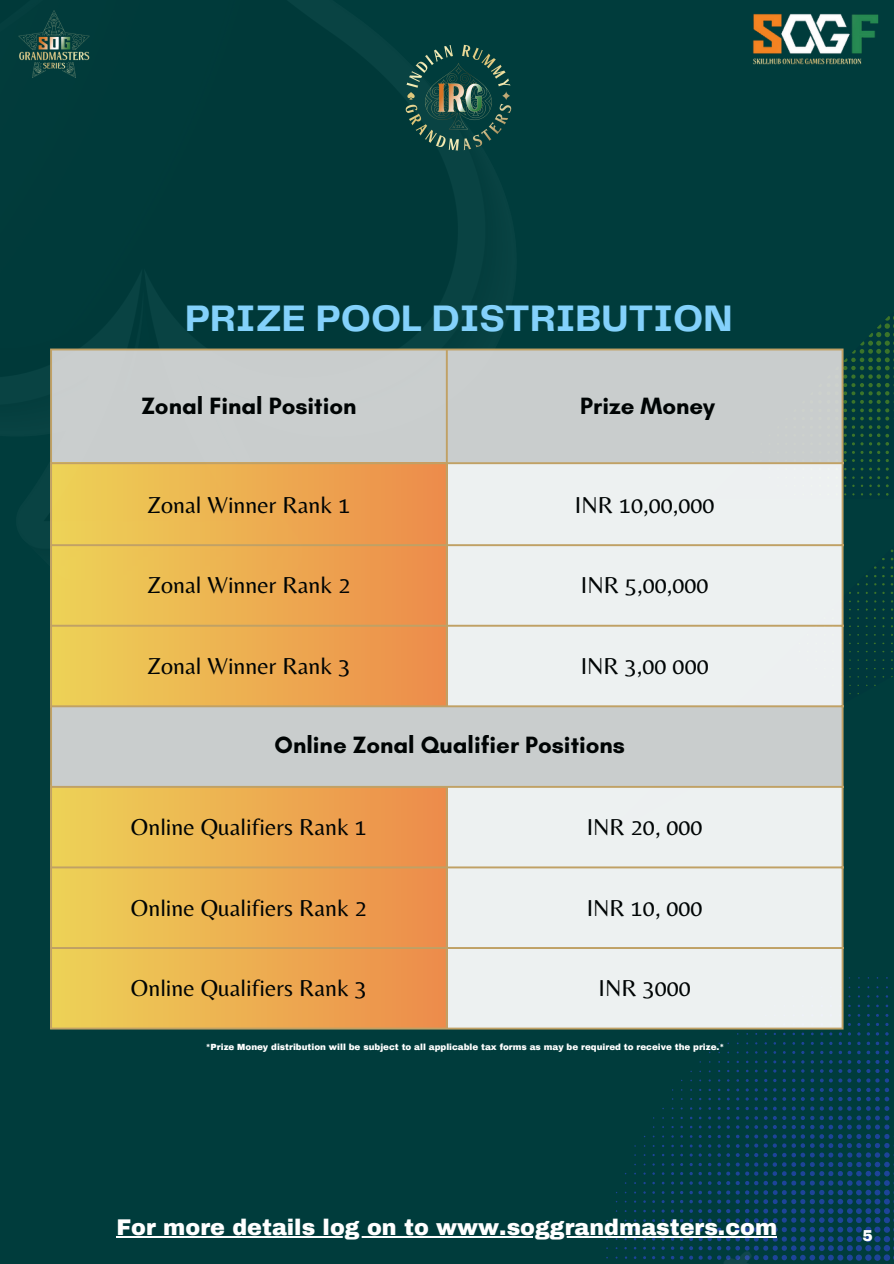
<style>
.page{position:relative;width:894px;height:1264px;background:#fff}
.page>*{position:absolute;margin:0;border:0;box-sizing:border-box;transform-origin:0 0}
.t1{font:700 38.25px "Telegraf";color:#83d1fb}
.t2{font:24px "Belleza";color:#000}
.t3{font:700 24px "Glacial Indifference";color:#000}
.t4{font:900 22.2px "Archivo";color:#fff}
.t5{font:900 15.45px "Archivo";color:#fff}
.t6{font:900 8.7px "Archivo";color:#fff}
</style>
<div class="page">
<div style="left:0;top:0;width:893px;height:1263px;background:#003c3c"></div>
<svg style="left:883px;top:1244px;width:7px;height:7px"></svg>
<svg style="left:874px;top:1244px;width:6px;height:7px"></svg>
<svg style="left:871px;top:1263px;width:19px;height:1px"></svg>
<svg style="left:883px;top:1235px;width:7px;height:7px"></svg>
<svg style="left:874px;top:1235px;width:6px;height:7px"></svg>
<svg style="left:892px;top:1105px;width:2px;height:159px"></svg>
<svg style="left:671px;top:1246px;width:12px;height:3px"></svg>
<svg style="left:671px;top:1209px;width:12px;height:3px"></svg>
<svg style="left:792px;top:1069px;width:12px;height:3px"></svg>
<svg style="left:670px;top:1237px;width:13px;height:3px"></svg>
<svg style="left:871px;top:1041px;width:18px;height:191px"></svg>
<svg style="left:819px;top:1041px;width:52px;height:223px"></svg>
<svg style="left:671px;top:1219px;width:12px;height:12px"></svg>
<svg style="left:661px;top:1219px;width:3px;height:12px"></svg>
<svg style="left:671px;top:1191px;width:12px;height:12px"></svg>
<svg style="left:680px;top:1163px;width:3px;height:12px"></svg>
<svg style="left:671px;top:1181px;width:12px;height:3px"></svg>
<svg style="left:754px;top:1078px;width:79px;height:173px"></svg>
<svg style="left:689px;top:1134px;width:79px;height:117px"></svg>
<svg style="left:874px;top:566px;width:10px;height:3px"></svg>
<svg style="left:893px;top:307px;width:1px;height:130px"></svg>
<svg style="left:886px;top:476px;width:2px;height:11px"></svg>
<svg style="left:843px;top:348px;width:17px;height:97px"></svg>
<svg style="left:860px;top:316px;width:30px;height:154px"></svg>
<svg style="left:843px;top:451px;width:11px;height:11px"></svg>
<svg style="left:860px;top:476px;width:11px;height:11px"></svg>
<svg style="left:843px;top:476px;width:3px;height:11px"></svg>
<svg style="left:843px;top:468px;width:11px;height:2px"></svg>
<div style="left:52px;top:350px;width:789px;height:436px;background:#c9cdcd"></div>
<svg style="left:446px;top:464px;width:395px;height:563px;background:#e7ebea"></svg>
<div style="left:51px;top:463px;width:396px;height:82px;background:linear-gradient(to right,#edd256,#ed8b4b)"></div>
<div style="left:51px;top:545px;width:396px;height:81px;background:linear-gradient(to right,#edd257,#ed8b4b)"></div>
<div style="left:51px;top:625px;width:396px;height:81px;background:linear-gradient(to right,#edd257,#ed8b4b)"></div>
<div style="left:51px;top:786px;width:396px;height:81px;background:linear-gradient(to right,#edd257,#ed8b4b)"></div>
<div style="left:51px;top:867px;width:396px;height:81px;background:linear-gradient(to right,#edd257,#ed8b4b)"></div>
<div style="left:51px;top:947px;width:396px;height:81px;background:linear-gradient(to right,#edd257,#ed8b4b)"></div>
<hr style="left:50px;top:350px;width:2px;height:677px;background:#cfa969">
<hr style="left:445px;top:350px;width:2px;height:355px;background:#cfa969">
<hr style="left:445px;top:787px;width:2px;height:240px;background:#cfa969">
<hr style="left:841px;top:350px;width:2px;height:677px;background:#cfa969">
<hr style="left:50px;top:348px;width:793px;height:2px;background:#cfa969">
<hr style="left:50px;top:462px;width:793px;height:2px;background:#cfa969">
<hr style="left:50px;top:544px;width:793px;height:2px;background:#cfa969">
<hr style="left:50px;top:624px;width:793px;height:2px;background:#cfa969">
<hr style="left:50px;top:705px;width:793px;height:2px;background:#cfa969">
<hr style="left:50px;top:786px;width:793px;height:1px;background:#cfa969">
<hr style="left:50px;top:866px;width:793px;height:2px;background:#cfa969">
<hr style="left:50px;top:947px;width:793px;height:2px;background:#cfa969">
<hr style="left:50px;top:1027px;width:793px;height:2px;background:#cfa969">
<img style="left:606px;top:1251px;width:287px;height:12px">
<img style="left:18px;top:10px;width:72px;height:68px">
<img style="left:753px;top:14px;width:126px;height:51px">
<hr style="left:116px;top:1235px;width:661px;height:2px;background:#fff">
<img style="left:405px;top:44px;width:107px;height:107px">
<p class="t1" style="left:185px;top:301px;width:549px">PRIZE POOL DISTRIBUTION</p>
<p class="t3" style="left:141px;top:391px;width:217px">Zonal Final Position</p>
<p class="t3" style="left:580px;top:391px;width:136px">Prize Money</p>
<p class="t2" style="left:147px;top:490px;width:204px">Zonal Winner Rank 1</p>
<p class="t2" style="left:574px;top:490px;width:141px">INR 10,00,000</p>
<p class="t2" style="left:147px;top:571px;width:204px">Zonal Winner Rank 2</p>
<p class="t2" style="left:580px;top:571px;width:129px">INR 5,00,000</p>
<p class="t2" style="left:147px;top:651px;width:204px">Zonal Winner Rank 3</p>
<p class="t2" style="left:580px;top:651px;width:129px">INR 3,00 000</p>
<p class="t3" style="left:274px;top:730px;width:352px">Online Zonal Qualifier Positions</p>
<p class="t2" style="left:131px;top:812px;width:237px">Online Qualifiers Rank 1</p>
<p class="t2" style="left:586px;top:812px;width:117px">INR 20, 000</p>
<p class="t2" style="left:131px;top:893px;width:237px">Online Qualifiers Rank 2</p>
<p class="t2" style="left:586px;top:893px;width:117px">INR 10, 000</p>
<p class="t2" style="left:131px;top:973px;width:237px">Online Qualifiers Rank 3</p>
<p class="t2" style="left:598px;top:973px;width:94px">INR 3000</p>
<p class="t6" style="left:206px;top:1041px;width:520px">*Prize Money distribution will be subject to all applicable tax forms as may be required to receive the prize.*</p>
<p class="t4" style="left:116px;top:1215px;width:662px">For more details log on to www.soggrandmasters.com</p>
<p class="t5" style="left:862px;top:1227px;width:12px">5</p>
</div>
